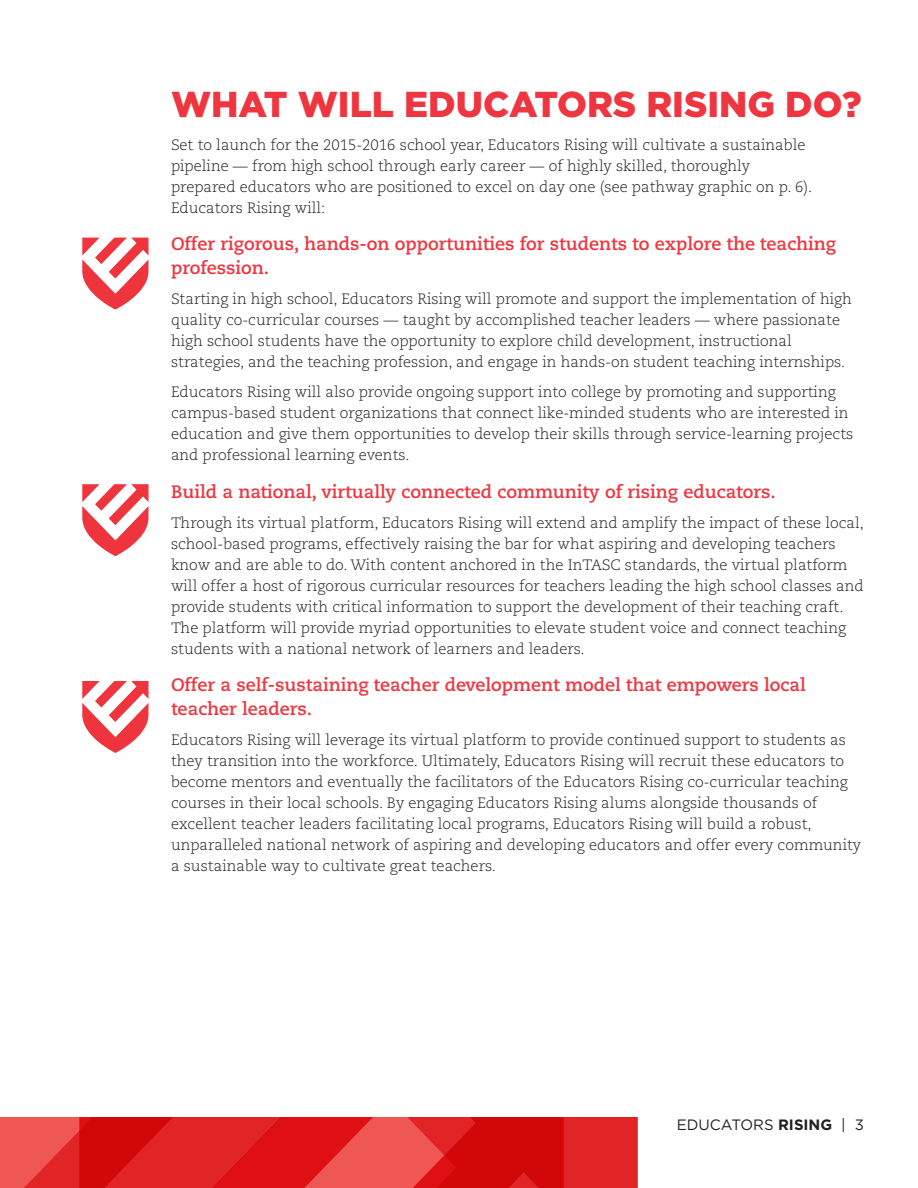
<style>
.page{position:relative;width:918px;height:1188px;background:#fff}
.page>*{position:absolute;margin:0;border:0;box-sizing:border-box;transform-origin:0 0}
.Header_1{font:900 36px "Gotham";color:#ee3640}
.Sub-head{font:700 18px/24px "Caecilia LT Pro 75";color:#ee3640}
.t1{font:300 15px/21px "Caecilia LT Std";color:#231f20}
.t2{font:15px "Gotham";color:#231f20}
.s1{font-weight:700}
</style>
<div class="page">
<svg style="left:0;top:1118px;width:637px;height:70px;background:#e02526"></svg>
<svg style="left:82px;top:238px;width:66px;height:72px"></svg>
<svg style="left:82px;top:484px;width:66px;height:72px"></svg>
<svg style="left:82px;top:681px;width:66px;height:72px"></svg>
<p class="Header_1" style="left:171px;top:79px;width:692px">WHAT WILL EDUCATORS RISING DO?</p>
<p class="t1" style="left:171px;top:135px;width:643px">Set to launch for the 2015-2016 school year, Educators Rising will cultivate a sustainable pipeline — from high school through early career — of highly skilled, thoroughly prepared educators who are positioned to excel on day one (see pathway graphic on p. 6).<br>Educators Rising will:</p>
<p class="Sub-head" style="left:171px;top:232px;width:667px">Offer rigorous, hands-on opportunities for students to explore the teaching profession.</p>
<p class="t1" style="left:171px;top:289px;width:682px">Starting in high school, Educators Rising will promote and support the implementation of high quality co-curricular courses — taught by accomplished teacher leaders — where passionate high school students have the opportunity to explore child development, instructional strategies, and the teaching profession, and engage in hands-on student teaching internships.</p>
<p class="t1" style="left:171px;top:382px;width:684px">Educators Rising will also provide ongoing support into college by promoting and supporting campus-based student organizations that connect like-minded students who are interested in education and give them opportunities to develop their skills through service-learning projects and professional learning events.</p>
<p class="Sub-head" style="left:171px;top:479px;width:606px">Build a national, virtually connected community of rising educators.</p>
<p class="t1" style="left:171px;top:513px;width:695px">Through its virtual platform, Educators Rising will extend and amplify the impact of these local, school-based programs, effectively raising the bar for what aspiring and developing teachers know and are able to do. With content anchored in the InTASC standards, the virtual platform will offer a host of rigorous curricular resources for teachers leading the high school classes and provide students with critical information to support the development of their teaching craft.<br>The platform will provide myriad opportunities to elevate student voice and connect teaching students with a national network of learners and leaders.</p>
<p class="Sub-head" style="left:171px;top:673px;width:636px">Offer a self-sustaining teacher development model that empowers local teacher leaders.</p>
<p class="t1" style="left:171px;top:730px;width:692px">Educators Rising will leverage its virtual platform to provide continued support to students as they transition into the workforce. Ultimately, Educators Rising will recruit these educators to become mentors and eventually the facilitators of the Educators Rising co-curricular teaching courses in their local schools. By engaging Educators Rising alums alongside thousands of excellent teacher leaders facilitating local programs, Educators Rising will build a robust, unparalleled national network of aspiring and developing educators and offer every community a sustainable way to cultivate great teachers.</p>
<p class="t2" style="left:677px;top:1115px;width:189px">EDUCATORS <span class="s1">RISING</span> | 3</p>
</div>
